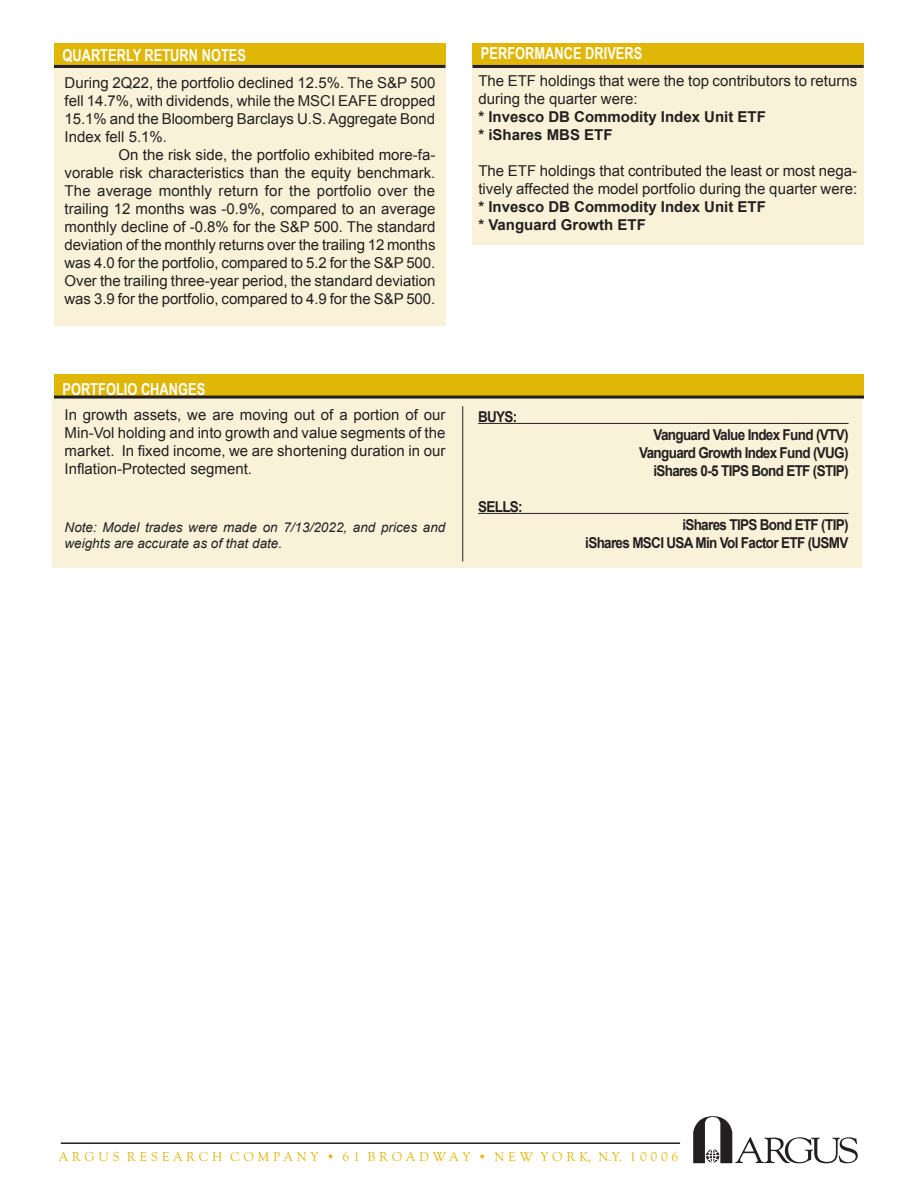
<style>
.page{position:relative;width:918px;height:1188px;background:#fff}
.page>*{position:absolute;margin:0;border:0;box-sizing:border-box;transform-origin:0 0}
.ETF_Section_Head{font:700 16.5px "Arial Narrow";color:#fff;scale:.95 1}
.ETF_NOTE_BODY_TEXT{font:15px/18px "Arial";color:#231f20;text-align:justify}
.ETF_NOTE_BUY_SELL{font:700 15px "Arial";letter-spacing:-.05em;color:#231f20;scale:.9 1}
.ETF_NOTE_BODY_TEXT-2{font:700 15px "Arial";color:#231f20}
.ETF_Note_Buy_Sell{font:700 15px "Arial";letter-spacing:-.05em;color:#231f20;scale:.9 1}
.ETF_NOTE_BODY_TEXT-3{font:italic 13.5px/16.2px "Arial";color:#231f20}
.t1{font:13.5px "Goudy Old Sty";color:#e0b607}
</style>
<div class="page">
<div style="left:52px;top:396px;width:810px;height:172px;background:#faf2d8"></div>
<div style="left:54px;top:374px;width:810px;height:22px;background:#e0b607"></div>
<hr style="left:54px;top:396px;width:810px;height:3px;background:#231f20">
<hr style="left:462px;top:406px;width:1px;height:156px;background:#231f20">
<hr style="left:478px;top:423px;width:371px;height:1px;background:#231f20">
<hr style="left:478px;top:513px;width:371px;height:1px;background:#231f20">
<div style="left:54px;top:44px;width:392px;height:282px;background:#faf2d8"></div>
<div style="left:54px;top:44px;width:392px;height:21px;background:#e0b607"></div>
<div style="left:472px;top:44px;width:392px;height:201px;background:#faf2d8"></div>
<div style="left:472px;top:44px;width:392px;height:21px;background:#e0b607"></div>
<hr style="left:54px;top:65px;width:392px;height:3px;background:#231f20">
<hr style="left:472px;top:65px;width:392px;height:3px;background:#231f20">
<hr style="left:61px;top:1142px;width:619px;height:2px;background:#231f20">
<svg style="left:693px;top:1116px;width:165px;height:47px"></svg>
<p class="ETF_Section_Head" style="left:62px;top:43px;width:195px">QUARTERLY RETURN NOTES</p>
<p class="ETF_Section_Head" style="left:481px;top:41px;width:171px">PERFORMANCE DRIVERS</p>
<p class="ETF_NOTE_BODY_TEXT" style="left:65px;top:74px;width:372px">During 2Q22, the portfolio declined 12.5%. The S&amp;P 500 fell 14.7%, with dividends, while the MSCI EAFE dropped 15.1% and the Bloomberg Barclays U.S. Aggregate Bond Index fell 5.1%.</p>
<p class="ETF_NOTE_BODY_TEXT" style="left:65px;top:146px;width:372px;text-indent:54px">On the risk side, the portfolio exhibited more-fa&shy;vorable risk characteristics than the equity benchmark.<br>The average monthly return for the portfolio over the trailing 12 months was -0.9%, compared to an average monthly decline of -0.8% for the S&amp;P 500. The standard deviation of the monthly returns over the trailing 12 months was 4.0 for the portfolio, compared to 5.2 for the S&amp;P 500.<br>Over the trailing three-year period, the standard deviation was 3.9 for the portfolio, compared to 4.9 for the S&amp;P 500.</p>
<p class="ETF_NOTE_BODY_TEXT" style="left:478px;top:72px;width:380px">The ETF holdings that were the top contributors to returns during the quarter were:</p>
<p class="ETF_NOTE_BODY_TEXT-2" style="left:478px;top:107px;width:289px">* Invesco DB Commodity Index Unit ETF</p>
<p class="ETF_NOTE_BODY_TEXT-2" style="left:478px;top:125px;width:136px">* iShares MBS ETF</p>
<p class="ETF_NOTE_BODY_TEXT" style="left:478px;top:162px;width:380px">The ETF holdings that contributed the least or most nega&shy;tively affected the model portfolio during the quarter were:</p>
<p class="ETF_NOTE_BODY_TEXT-2" style="left:478px;top:197px;width:289px">* Invesco DB Commodity Index Unit ETF</p>
<p class="ETF_NOTE_BODY_TEXT-2" style="left:478px;top:215px;width:169px">* Vanguard Growth ETF</p>
<p class="ETF_Section_Head" style="left:62px;top:377px;width:152px">PORTFOLIO CHANGES</p>
<p class="ETF_NOTE_BODY_TEXT" style="left:65px;top:406px;width:382px">In growth assets, we are moving out of a portion of our Min-Vol holding and into growth and value segments of the market. In fixed income, we are shortening duration in our Inflation-Protected segment.</p>
<p class="ETF_Note_Buy_Sell" style="left:478px;top:406px;width:45px">BUYS:</p>
<p class="ETF_NOTE_BODY_TEXT-3" style="left:65px;top:520px;width:382px">Note: Model trades were made on 7/13/2022, and prices and weights are accurate as of that date.</p>
<p class="ETF_Note_Buy_Sell" style="left:478px;top:496px;width:51px">SELLS:</p>
<p class="ETF_NOTE_BUY_SELL" style="left:654px;top:424px;width:218px">Vanguard Value Index Fund (VTV)</p>
<p class="ETF_NOTE_BUY_SELL" style="left:639px;top:442px;width:234px">Vanguard Growth Index Fund (VUG)</p>
<p class="ETF_NOTE_BUY_SELL" style="left:653px;top:460px;width:218px">iShares 0-5 TIPS Bond ETF (STIP)</p>
<p class="ETF_NOTE_BUY_SELL" style="left:682px;top:514px;width:186px">iShares TIPS Bond ETF (TIP)</p>
<p class="ETF_NOTE_BUY_SELL" style="left:585px;top:532px;width:294px">iShares MSCI USA Min Vol Factor ETF (USMV</p>
<p class="t1" style="left:59px;top:1150px;width:621px">A R G U S R E S E A R C H C O M P A N Y • 6 1 B R O A D W A Y • N E W Y O R K, N.Y. 1 0 0 0 6</p>
</div>
